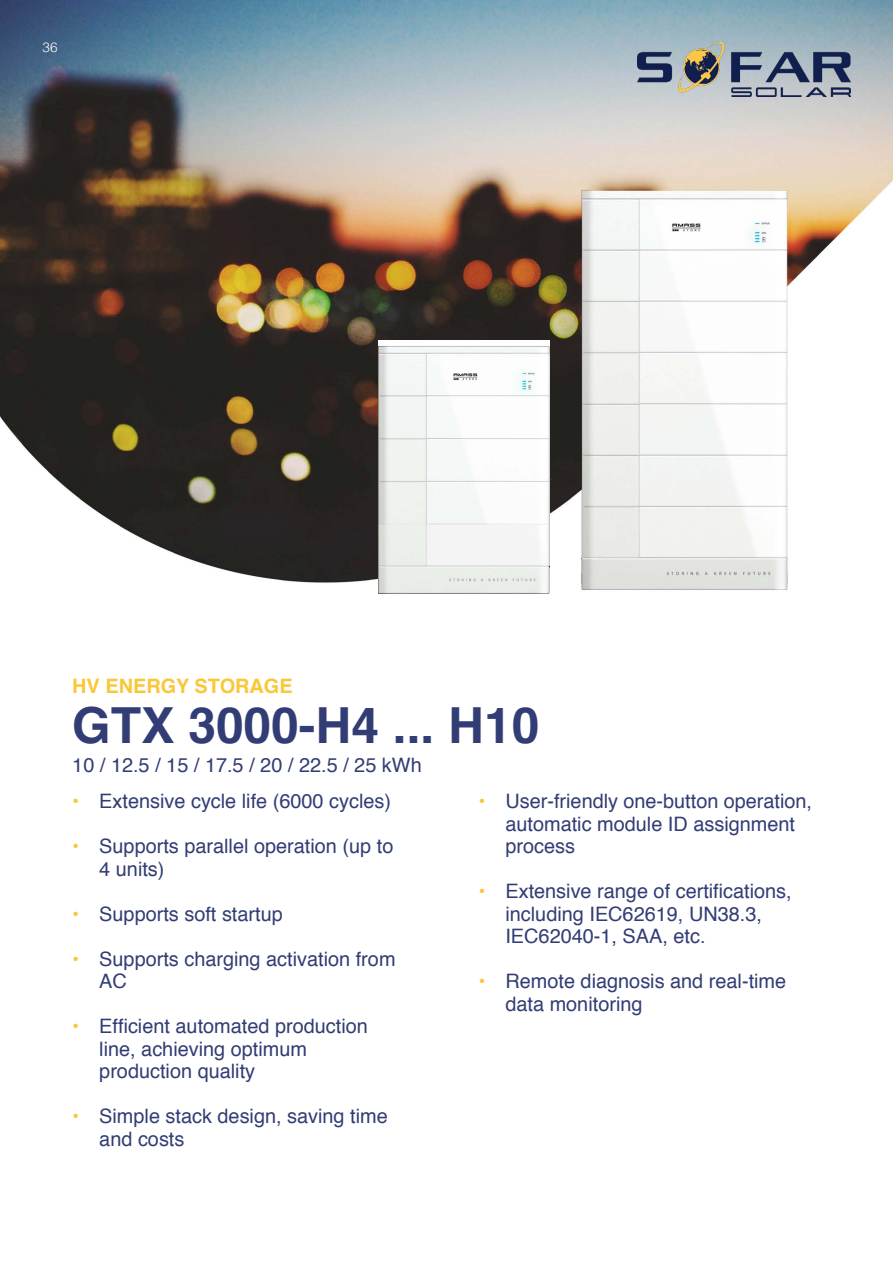
<style>
.page{position:relative;width:893px;height:1263px;background:#fff}
.page>*{position:absolute;margin:0;border:0;box-sizing:border-box;transform-origin:0 0}
.PRODUKT{font:700 49.8px "Helvetica";color:#323d75}
.t1{font:19.95px/22.5px "Helvetica";color:#323d75}
.t2{font:700 19.95px "Helvetica";color:#fac737}
.Paginacja{font:300 13.5px "Helvetica";color:#fff}
.s1{font-family:"Helvetica Neue";color:#fac737}
</style>
<div class="page">
<img style="left:0;top:0;width:893px;height:591px">
<img style="left:378px;top:341px;width:171px;height:253px">
<p class="Paginacja" style="left:43px;top:37px;width:17px">36</p>
<p class="t2" style="left:72px;top:670px;width:222px">HV ENERGY STORAGE</p>
<p class="PRODUKT" style="left:72px;top:685px;width:469px">GTX 3000-H4 ... H10</p>
<p class="t1" style="left:72px;top:754px;width:351px">10 / 12.5 / 15 / 17.5 / 20 / 22.5 / 25 kWh</p>
<p class="t1" style="left:72px;top:791px;width:320px"><span class="s1">•</span> Extensive cycle life (6000 cycles)</p>
<p class="t1" style="left:99px;top:836px;width:296px;text-indent:-27px"><span class="s1">•</span> Supports parallel operation (up to<br>4 units)</p>
<p class="t1" style="left:72px;top:903px;width:212px"><span class="s1">•</span> Supports soft startup</p>
<p class="t1" style="left:99px;top:948px;width:298px;text-indent:-27px"><span class="s1">•</span> Supports charging activation from<br>AC</p>
<p class="t1" style="left:99px;top:1016px;width:270px;text-indent:-27px"><span class="s1">•</span> Efficient automated production line, achieving optimum production quality</p>
<p class="t1" style="left:99px;top:1106px;width:290px;text-indent:-27px"><span class="s1">•</span> Simple stack design, saving time and costs</p>
<p class="t1" style="left:505px;top:791px;width:308px;text-indent:-27px"><span class="s1">•</span> User-friendly one-button operation, automatic module ID assignment process</p>
<p class="t1" style="left:505px;top:881px;width:288px;text-indent:-27px"><span class="s1">•</span> Extensive range of certifications, including IEC62619, UN38.3,<br>IEC62040-1, SAA, etc.</p>
<p class="t1" style="left:505px;top:971px;width:282px;text-indent:-27px"><span class="s1">•</span> Remote diagnosis and real-time data monitoring</p>
</div>
